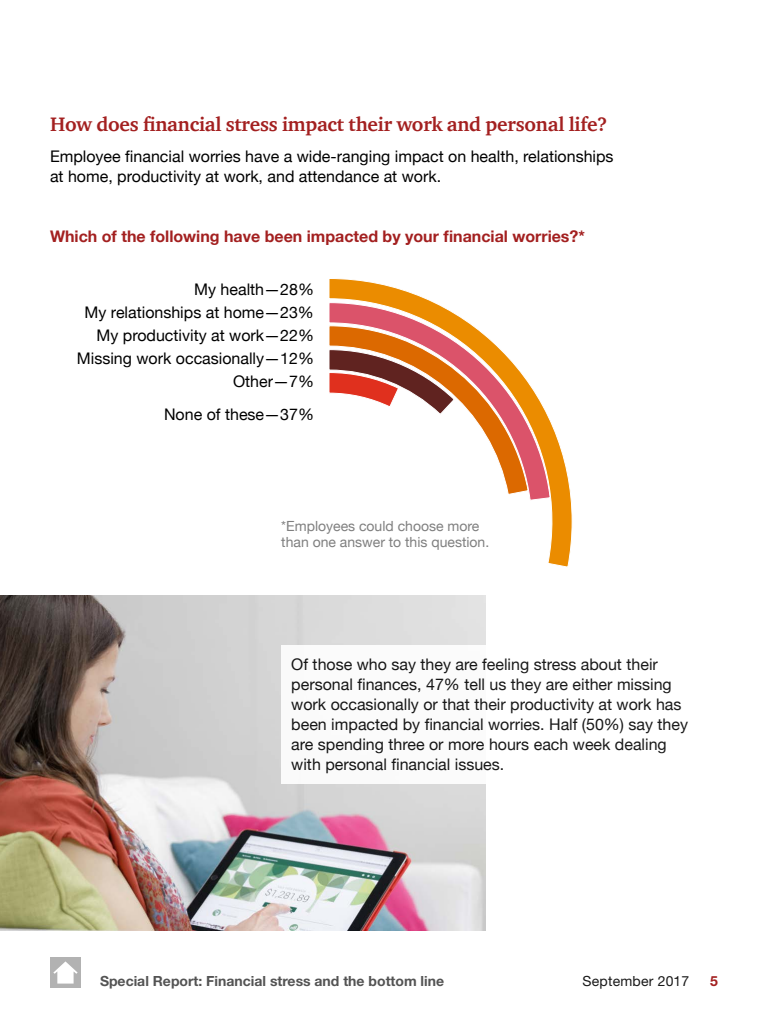
<style>
.page{position:relative;width:768px;height:1024px;background:#fff}
.page>*{position:absolute;margin:0;border:0;box-sizing:border-box;transform-origin:0 0}
.t1{font:700 20px "ITC Charter Com";letter-spacing:-.01em;color:#a32020}
.t2{font:16px/20px "Helvetica Neue";color:#000}
.t3{font:700 16px "Helvetica Neue";color:#a32020}
.t4{font:14px/16px "Helvetica Neue";color:#7f7f7f}
.t5{font:700 14px "Helvetica Neue LT Std";color:#535353}
.t6{font:14px "Helvetica Neue LT Std";letter-spacing:.015em;color:#191919}
.t7{font:700 14px "Helvetica Neue LT Std";color:#a32020}
</style>
<div class="page">
<div style="left:50px;top:957px;width:31px;height:31px;background:#b2b2b2"></div>
<svg style="left:53px;top:961px;width:25px;height:23px"></svg>
<svg style="left:329px;top:278px;width:244px;height:289px"></svg>
<img style="left:0;top:596px;width:485px;height:334px">
<div style="left:281px;top:645px;width:420px;height:139px;background:#fff"></div>
<p class="t1" style="left:50px;top:112px;width:559px">How does financial stress impact their work and personal life?</p>
<p class="t2" style="left:50px;top:147px;width:565px">Employee financial worries have a wide-ranging impact on health, relationships at home, productivity at work, and attendance at work.</p>
<p class="t3" style="left:50px;top:224px;width:536px">Which of the following have been impacted by your financial worries?*</p>
<p class="t2" style="left:77px;top:279px;width:239px;line-height:23px;text-align:right">My health—28%<br>My relationships at home—23%<br>My productivity at work—22%<br>Missing work occasionally—12%<br>Other—7%</p>
<p class="t2" style="left:164px;top:405px;width:151px">None of these—37%</p>
<p class="t4" style="left:281px;top:518px;width:209px">*Employees could choose more than one answer to this question.</p>
<p class="t2" style="left:291px;top:656px;width:398px">Of those who say they are feeling stress about their personal finances, 47% tell us they are either missing work occasionally or that their productivity at work has been impacted by financial worries. Half (50%) say they are spending three or more hours each week dealing with personal financial issues.</p>
<p class="t5" style="left:100px;top:972px;width:346px">Special Report: Financial stress and the bottom line</p>
<p class="t6" style="left:583px;top:972px;width:108px">September 2017</p>
<p class="t7" style="left:710px;top:972px;width:9px">5</p>
</div>
